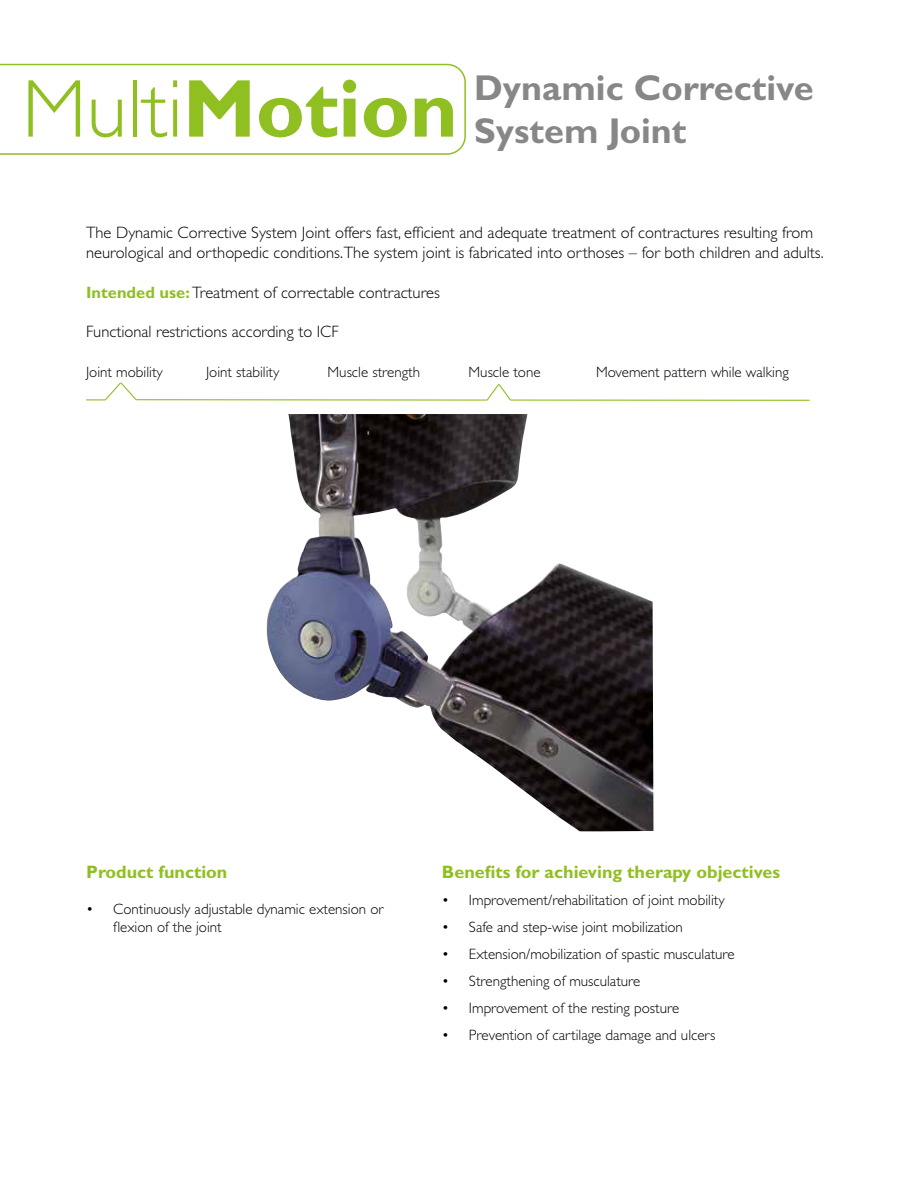
<style>
.page{position:relative;width:918px;height:1188px;background:#fff}
.page>*{position:absolute;margin:0;border:0;box-sizing:border-box;transform-origin:0 0}
.t1{font:700 82.5px "Gill Sans Std";color:#90bf21}
.t2{font:700 36px "Gill Sans Std";color:#878787}
.t3{font:700 18px "Gill Sans Std";color:#90bf21}
.t4{font:300 16.5px/19.8px "Gill Sans Std";color:#000}
.t5{font:300 15px/18px "Gill Sans Std";color:#000}
.s1{font-weight:300}
.s2{font-weight:700;color:#90bf21}
</style>
<div class="page">
<hr style="left:136px;top:399px;width:351px;height:2px;background:#90bf21">
<svg style="left:486px;top:384px;width:26px;height:17px"></svg>
<hr style="left:511px;top:400px;width:299px;height:1px;background:#90bf21">
<svg style="left:86px;top:382px;width:52px;height:19px"></svg>
<img style="left:267px;top:414px;width:386px;height:417px">
<svg style="left:0;top:63px;width:466px;height:92px"></svg>
<h1 class="t1" style="left:22px;top:60px;width:437px"><span class="s1">Multi</span>Motion</h1>
<h2 class="t2" style="left:474px;top:66px;width:341px">Dynamic Corrective</h2>
<h2 class="t2" style="left:474px;top:110px;width:214px">System Joint</h2>
<p class="t4" style="left:86px;top:223px;width:739px">The Dynamic Corrective System Joint offers fast, efficient and adequate treatment of contractures resulting from neurological and orthopedic conditions.The system joint is fabricated into orthoses – for both children and adults.</p>
<p class="t4" style="left:86px;top:283px;width:355px"><span class="s2">Intended use:</span>Treatment of correctable contractures</p>
<p class="t4" style="left:86px;top:322px;width:254px">Functional restrictions according to ICF</p>
<p class="t5" style="left:86px;top:363px;width:78px">Joint mobility</p>
<p class="t5" style="left:206px;top:363px;width:75px">Joint stability</p>
<p class="t5" style="left:328px;top:363px;width:94px">Muscle strength</p>
<p class="t5" style="left:469px;top:363px;width:73px">Muscle tone</p>
<p class="t5" style="left:596px;top:363px;width:194px">Movement pattern while walking</p>
<p class="t3" style="left:86px;top:861px;width:143px">Product function</p>
<p class="t5" style="left:113px;top:900px;width:272px;text-indent:-27px">• Continuously adjustable dynamic extension or flexion of the joint</p>
<p class="t3" style="left:442px;top:861px;width:340px">Benefits for achieving therapy objectives</p>
<p class="t5" style="left:442px;top:891px;width:284px">• Improvement/rehabilitation of joint mobility</p>
<p class="t5" style="left:442px;top:918px;width:243px">• Safe and step-wise joint mobilization</p>
<p class="t5" style="left:442px;top:945px;width:294px">• Extension/mobilization of spastic musculature</p>
<p class="t5" style="left:442px;top:972px;width:200px">• Strengthening of musculature</p>
<p class="t5" style="left:442px;top:999px;width:239px">• Improvement of the resting posture</p>
<p class="t5" style="left:442px;top:1026px;width:275px">• Prevention of cartilage damage and ulcers</p>
</div>
